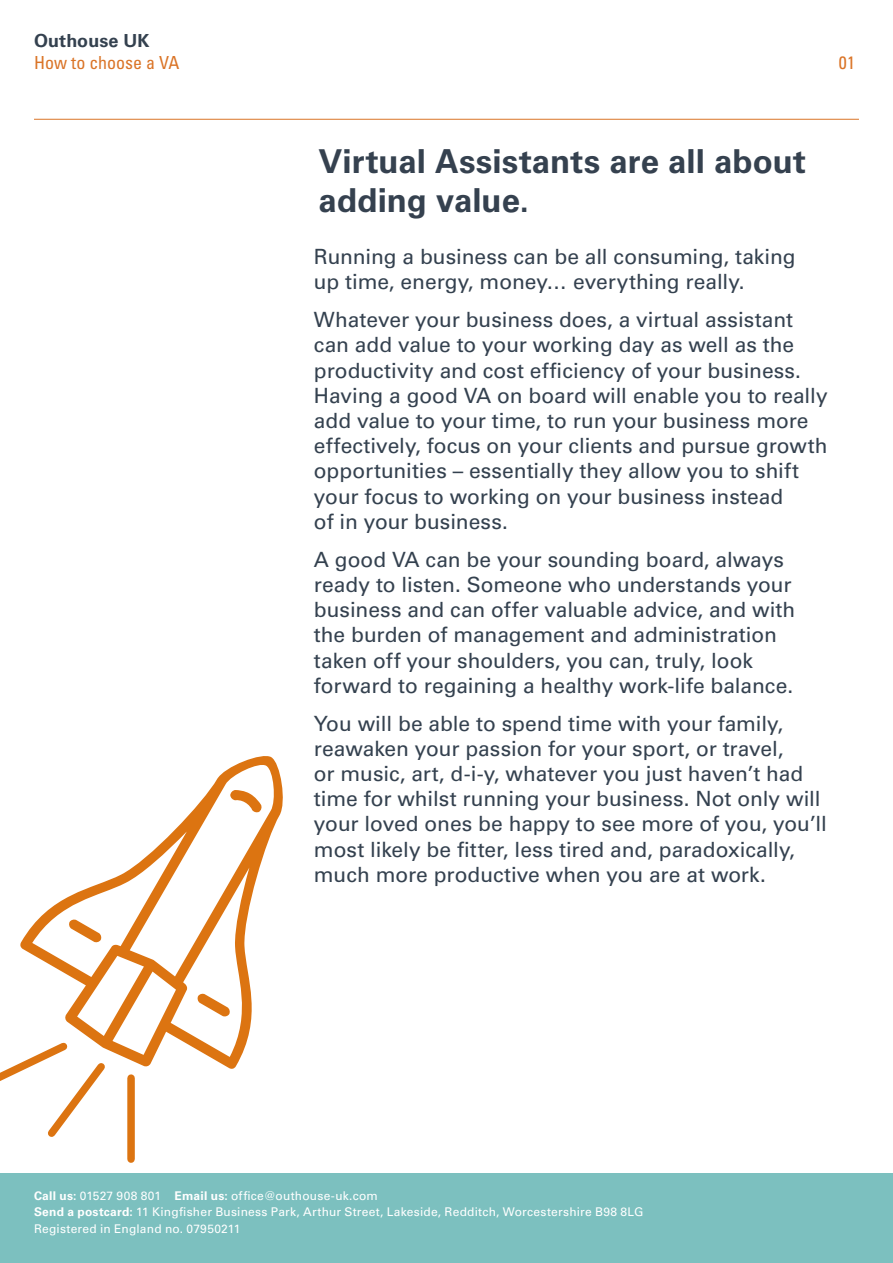
<style>
.page{position:relative;width:893px;height:1263px;background:#fff}
.page>*{position:absolute;margin:0;border:0;box-sizing:border-box;transform-origin:0 0}
.t1{font:700 33px/39.6px "Univers LT Std";color:#35414f}
.t2{font:21px/25.2px "Univers LT Std";letter-spacing:-.005em;color:#34414f}
.t3{font:condensed 18px "Univers LT Std";color:#da7427}
.t4{font:700 18px "Univers LT Std";letter-spacing:.005em;color:#34414f}
.t5{font:12px/16.5px "Univers LT Std";letter-spacing:.015em;color:#fff}
.s1{font-weight:700}
</style>
<div class="page">
<div style="left:0;top:1174px;width:893px;height:89px;background:#7cc0bf"></div>
<hr style="left:34px;top:119px;width:825px;height:1px;background:#da7427">
<svg style="left:20px;top:756px;width:263px;height:313px"></svg>
<div style="left:127px;top:1078px;width:8px;height:81px;background:#dc7411"></div>
<svg style="left:0;top:1036px;width:112px;height:101px"></svg>
<p class="t4" style="left:34px;top:30px;width:117px">Outhouse UK</p>
<p class="t3" style="left:34px;top:51px;width:147px">How to choose a VA</p>
<p class="t3" style="left:839px;top:51px;width:18px">01</p>
<h1 class="t1" style="left:319px;top:142px;width:489px">Virtual Assistants are all about adding value.</h1>
<p class="t2" style="left:314px;top:244px;width:483px">Running a business can be all consuming, taking up time, energy, money… everything really.</p>
<p class="t2" style="left:314px;top:307px;width:515px">Whatever your business does, a virtual assistant can add value to your working day as well as the productivity and cost efficiency of your business.<br>Having a good VA on board will enable you to really add value to your time, to run your business more effectively, focus on your clients and pursue growth opportunities – essentially they allow you to shift your focus to working on your business instead<br>of in your business.</p>
<p class="t2" style="left:314px;top:547px;width:483px">A good VA can be your sounding board, always ready to listen. Someone who understands your business and can offer valuable advice, and with the burden of management and administration taken off your shoulders, you can, truly, look forward to regaining a healthy work-life balance.</p>
<p class="t2" style="left:314px;top:711px;width:514px">You will be able to spend time with your family, reawaken your passion for your sport, or travel,<br>or music, art, d-i-y, whatever you just haven’t had time for whilst running your business. Not only will your loved ones be happy to see more of you, you’ll most likely be fitter, less tired and, paradoxically, much more productive when you are at work.</p>
<p class="t5" style="left:34px;top:1187px;width:611px"><span class="s1">Call us:</span> 01527 908 801 <span class="s1">Email us:</span> office@outhouse-uk.com<br><span class="s1">Send a postcard:</span> 11 Kingfisher Business Park, Arthur Street, Lakeside, Redditch, Worcestershire B98 8LG<br>Registered in England no. 07950211</p>
</div>
